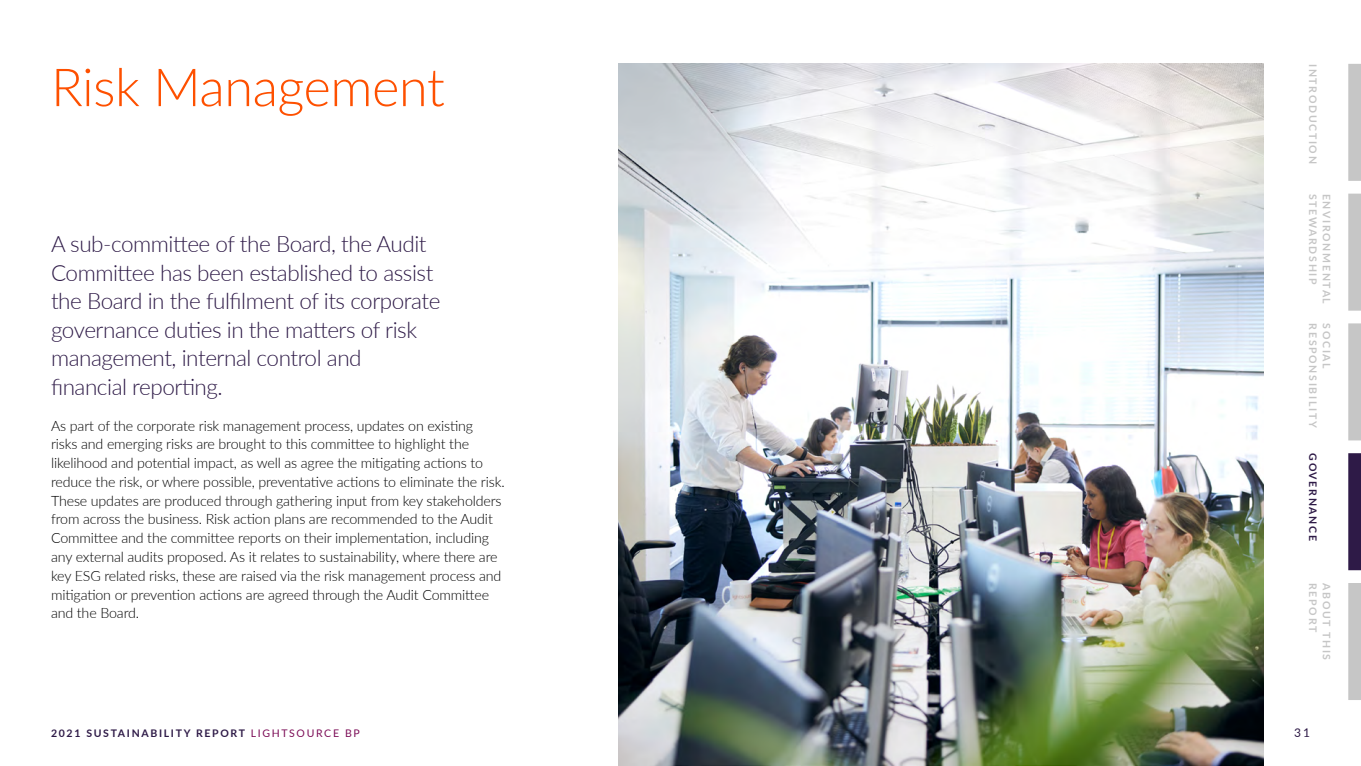
<style>
.page{position:relative;width:1361px;height:766px;background:#fff}
.page>*{position:absolute;margin:0;border:0;box-sizing:border-box;transform-origin:0 0}
.t1{font:300 52.5px "Lato";letter-spacing:-.01em;color:#fe5000}
.t2{font:300 22.5px/28.5px "Lato";letter-spacing:-.02em;color:#2e1a47}
.t3{font:300 14.25px/18.8px "Lato";letter-spacing:-.01em;color:#000}
.t4{font:12px "Lato";color:#2e1a47}
.t5{font:700 10.5px "Lato";letter-spacing:.16em;color:#c6c6c6}
.t6{font:700 10.5px "Lato";letter-spacing:.16em;color:#2e1a47}
.s1{font-weight:400;color:#7b0b55}
</style>
<div class="page">
<img style="left:618px;top:64px;width:645px;height:701px">
<div style="left:1348px;top:64px;width:13px;height:117px;background:#c6c6c6"></div>
<div style="left:1348px;top:193px;width:13px;height:117px;background:#c6c6c6"></div>
<div style="left:1348px;top:323px;width:13px;height:117px;background:#c6c6c6"></div>
<div style="left:1348px;top:453px;width:13px;height:117px;background:#2e1a47"></div>
<div style="left:1348px;top:583px;width:13px;height:116px;background:#c6c6c6"></div>
<h1 class="t1" style="left:51px;top:51px;width:395px">Risk Management</h1>
<h2 class="t2" style="left:51px;top:229px;width:391px">A sub-committee of the Board, the Audit Committee has been established to assist the Board in the fulfilment of its corporate governance duties in the matters of risk management, internal control and financial reporting.</h2>
<p class="t3" style="left:51px;top:415px;width:455px">As part of the corporate risk management process, updates on existing<br>risks and emerging risks are brought to this committee to highlight the likelihood and potential impact, as well as agree the mitigating actions to reduce the risk, or where possible, preventative actions to eliminate the risk.<br>These updates are produced through gathering input from key stakeholders from across the business. Risk action plans are recommended to the Audit Committee and the committee reports on their implementation, including any external audits proposed. As it relates to sustainability, where there are key ESG related risks, these are raised via the risk management process and mitigation or prevention actions are agreed through the Audit Committee and the Board.</p>
<p class="t5" style="left:1320px;top:64px;width:101px;rotate:90deg">INTRODUCTION</p>
<p class="t5" style="left:1320px;top:193px;width:92px;rotate:90deg">STEWARDSHIP</p>
<p class="t5" style="left:1334px;top:193px;width:112px;rotate:90deg">ENVIRONMENTAL</p>
<p class="t5" style="left:1320px;top:323px;width:106px;rotate:90deg">RESPONSIBILITY</p>
<p class="t5" style="left:1334px;top:323px;width:47px;rotate:90deg">SOCIAL</p>
<p class="t6" style="left:1320px;top:453px;width:89px;rotate:90deg">GOVERNANCE</p>
<p class="t5" style="left:1320px;top:583px;width:51px;rotate:90deg">REPORT</p>
<p class="t5" style="left:1334px;top:583px;width:79px;rotate:90deg">ABOUT THIS</p>
<p class="t6" style="left:51px;top:725px;width:310px">2021 SUSTAINABILITY REPORT <span class="s1">LIGHTSOURCE BP</span></p>
<p class="t4" style="left:1294px;top:724px;width:17px">31</p>
</div>
